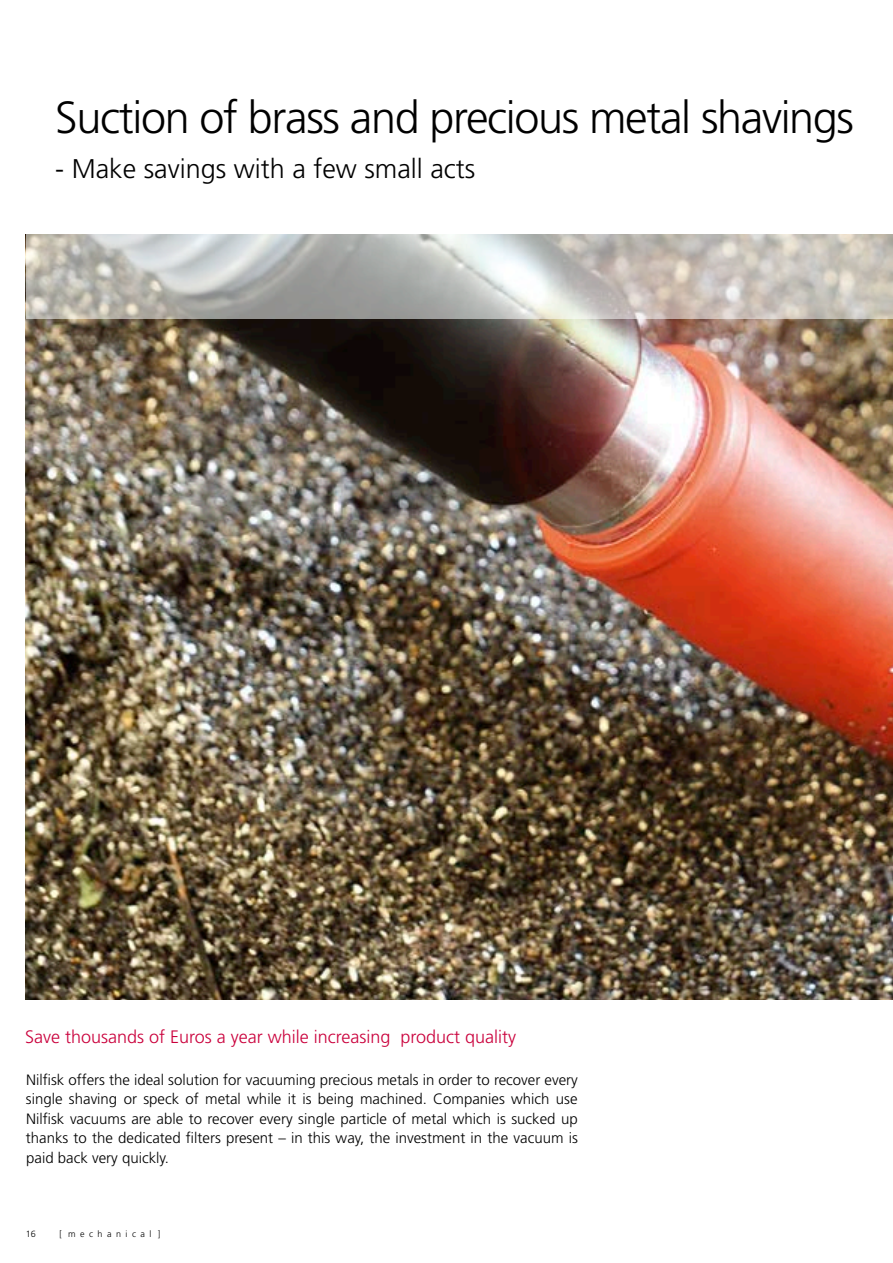
<style>
.page{position:relative;width:893px;height:1263px;background:#fff}
.page>*{position:absolute;margin:0;border:0;box-sizing:border-box;transform-origin:0 0}
.cop___titolo{font:300 45px "Frutiger";letter-spacing:-.03em;color:#000}
.cop___sottotitolo{font:300 27px "Frutiger";color:#000}
.sottotitolo_rosso{font:300 18px "Frutiger";color:#ca003c}
.txt{font:300 15px/19.5px "Frutiger";color:#000;text-align:justify}
.t1{font:300 9px "Frutiger";letter-spacing:.5em;color:#000}
</style>
<div class="page">
<img style="left:26px;top:319px;width:867px;height:680px">
<svg style="left:26px;top:234px;width:867px;height:85px"></svg>
<p class="cop___titolo" style="left:55px;top:92px;width:800px">Suction of brass and precious metal shavings</p>
<p class="cop___sottotitolo" style="left:55px;top:153px;width:422px">- Make savings with a few small acts</p>
<p class="sottotitolo_rosso" style="left:25px;top:1027px;width:493px">Save thousands of Euros a year while increasing product quality</p>
<p class="txt" style="left:26px;top:1070px;width:553px">Nilfisk offers the ideal solution for vacuuming precious metals in order to recover every single shaving or speck of metal while it is being machined. Companies which use Nilfisk vacuums are able to recover every single particle of metal which is sucked up thanks to the dedicated filters present – in this way, the investment in the vacuum is paid back very quickly.</p>
<p class="t1" style="left:26px;top:1229px;width:12px">16</p>
<p class="t1" style="left:60px;top:1229px;width:102px">[ mechanical ]</p>
</div>
